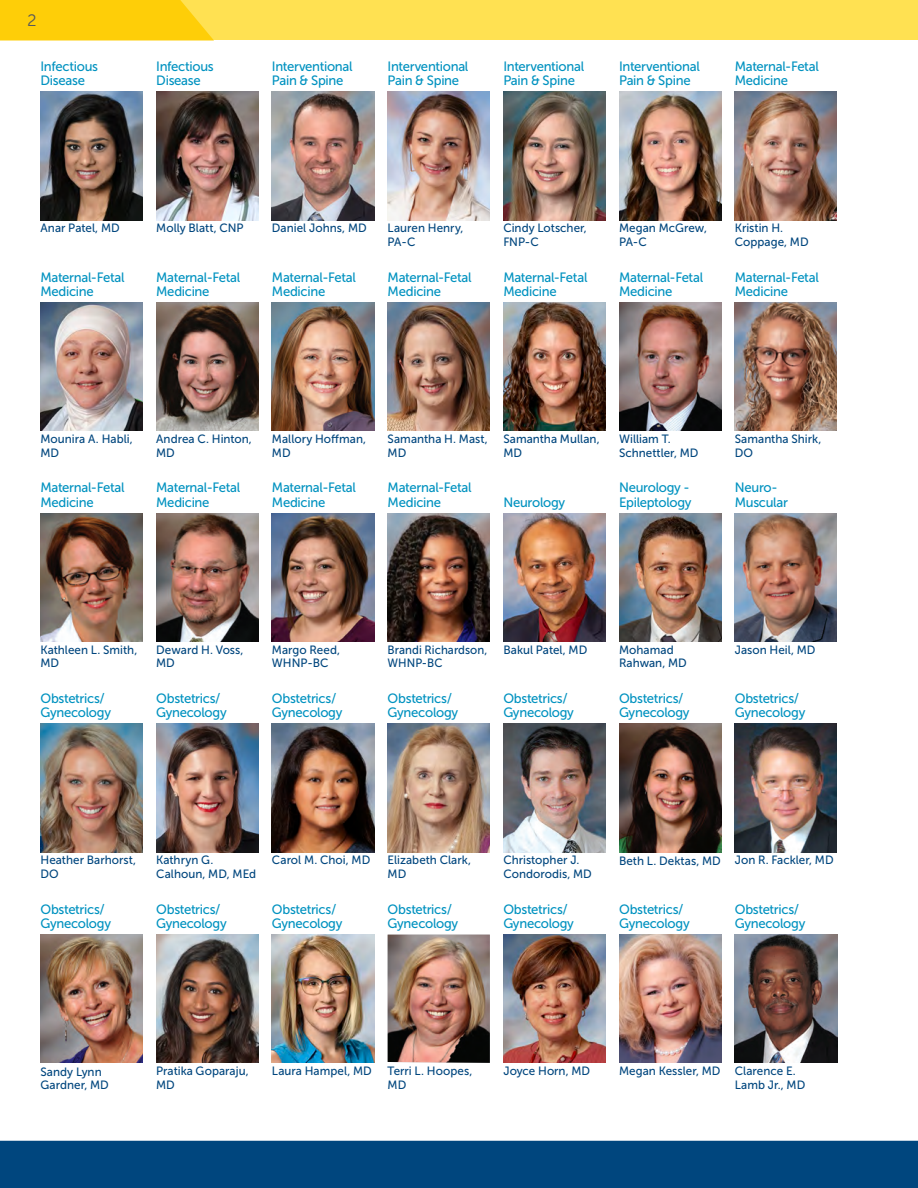
<style>
.page{position:relative;width:918px;height:1188px;background:#fff}
.page>*{position:absolute;margin:0;border:0;box-sizing:border-box;transform-origin:0 0}
.SPEC_PRIM_CARE_HEAD{font:16.5px "Museo Sans 300";color:#57585a}
.DOC-specialties{font:13.5px/14.2px "Museo Sans 500";letter-spacing:-.02em;color:#0092c0}
.CUTLINE-Name{font:12px/13.5px "Museo Sans 500";letter-spacing:.005em;color:#00467e}
.CUTLINE-Name-2{font:12px/13.5px "Museo Sans 500";letter-spacing:.005em;color:#00467e;scale:.95 1}
</style>
<div class="page">
<img style="left:503px;top:724px;width:103px;height:128px">
<img style="left:735px;top:724px;width:102px;height:128px">
<img style="left:40px;top:724px;width:103px;height:128px">
<img style="left:388px;top:724px;width:102px;height:128px">
<img style="left:272px;top:935px;width:102px;height:128px">
<img style="left:503px;top:935px;width:103px;height:128px">
<img style="left:619px;top:935px;width:102px;height:128px">
<img style="left:156px;top:92px;width:102px;height:128px">
<img style="left:735px;top:92px;width:102px;height:128px">
<img style="left:40px;top:303px;width:103px;height:128px">
<img style="left:156px;top:303px;width:102px;height:128px">
<img style="left:388px;top:303px;width:102px;height:128px">
<img style="left:503px;top:303px;width:103px;height:128px">
<img style="left:619px;top:303px;width:102px;height:128px">
<img style="left:735px;top:303px;width:102px;height:128px">
<img style="left:40px;top:513px;width:103px;height:129px">
<img style="left:156px;top:513px;width:102px;height:129px">
<img style="left:388px;top:513px;width:102px;height:129px">
<img style="left:272px;top:303px;width:102px;height:128px">
<img style="left:272px;top:513px;width:102px;height:129px">
<img style="left:619px;top:513px;width:102px;height:129px">
<img style="left:503px;top:513px;width:103px;height:129px">
<img style="left:735px;top:513px;width:102px;height:129px">
<img style="left:272px;top:724px;width:102px;height:128px">
<img style="left:619px;top:724px;width:102px;height:128px">
<img style="left:40px;top:935px;width:103px;height:128px">
<img style="left:388px;top:935px;width:102px;height:128px">
<img style="left:503px;top:92px;width:103px;height:128px">
<img style="left:272px;top:92px;width:102px;height:128px">
<img style="left:735px;top:935px;width:102px;height:128px">
<img style="left:156px;top:724px;width:102px;height:128px">
<img style="left:619px;top:92px;width:102px;height:128px">
<img style="left:156px;top:935px;width:102px;height:128px">
<img style="left:40px;top:92px;width:103px;height:128px">
<img style="left:388px;top:92px;width:102px;height:128px">
<div style="left:0;top:1141px;width:918px;height:47px;background:#00467e"></div>
<div style="left:0;top:0;width:918px;height:40px;background:#ffe152"></div>
<svg style="left:0;top:0;width:214px;height:40px;background:#fecf0d"></svg>
<p class="SPEC_PRIM_CARE_HEAD" style="left:27px;top:11px;width:11px">2</p>
<p class="DOC-specialties" style="left:40px;top:59px;width:59px">Infectious<br>Disease</p>
<p class="DOC-specialties" style="left:156px;top:59px;width:59px">Infectious<br>Disease</p>
<p class="DOC-specialties" style="left:735px;top:59px;width:86px">Maternal-Fetal<br>Medicine</p>
<p class="DOC-specialties" style="left:272px;top:59px;width:82px">Interventional<br>Pain &amp; Spine</p>
<p class="DOC-specialties" style="left:388px;top:59px;width:82px">Interventional<br>Pain &amp; Spine</p>
<p class="DOC-specialties" style="left:619px;top:59px;width:82px">Interventional<br>Pain &amp; Spine</p>
<p class="DOC-specialties" style="left:503px;top:59px;width:82px">Interventional<br>Pain &amp; Spine</p>
<p class="CUTLINE-Name" style="left:40px;top:222px;width:81px">Anar Patel, MD</p>
<p class="DOC-specialties" style="left:40px;top:270px;width:86px">Maternal-Fetal<br>Medicine</p>
<p class="CUTLINE-Name" style="left:156px;top:222px;width:89px">Molly Blatt, CNP</p>
<p class="DOC-specialties" style="left:156px;top:270px;width:86px">Maternal-Fetal<br>Medicine</p>
<p class="CUTLINE-Name" style="left:272px;top:222px;width:96px">Daniel Johns, MD</p>
<p class="DOC-specialties" style="left:272px;top:270px;width:86px">Maternal-Fetal<br>Medicine</p>
<p class="CUTLINE-Name" style="left:388px;top:222px;width:77px">Lauren Henry,<br>PA-C</p>
<p class="DOC-specialties" style="left:388px;top:270px;width:86px">Maternal-Fetal<br>Medicine</p>
<p class="CUTLINE-Name" style="left:503px;top:222px;width:85px">Cindy Lotscher,<br>FNP‑C</p>
<p class="DOC-specialties" style="left:503px;top:270px;width:86px">Maternal-Fetal<br>Medicine</p>
<p class="CUTLINE-Name" style="left:619px;top:222px;width:89px">Megan McGrew,<br>PA-C</p>
<p class="DOC-specialties" style="left:619px;top:270px;width:86px">Maternal-Fetal<br>Medicine</p>
<p class="CUTLINE-Name" style="left:735px;top:222px;width:75px">Kristin H.<br>Coppage, MD</p>
<p class="DOC-specialties" style="left:735px;top:270px;width:86px">Maternal-Fetal<br>Medicine</p>
<p class="CUTLINE-Name" style="left:40px;top:432px;width:94px">Mounira A. Habli,<br>MD</p>
<p class="DOC-specialties" style="left:40px;top:481px;width:86px">Maternal-Fetal<br>Medicine</p>
<p class="CUTLINE-Name" style="left:156px;top:432px;width:97px">Andrea C. Hinton,<br>MD</p>
<p class="DOC-specialties" style="left:156px;top:481px;width:86px">Maternal-Fetal<br>Medicine</p>
<p class="CUTLINE-Name" style="left:272px;top:432px;width:96px">Mallory Hoffman,<br>MD</p>
<p class="DOC-specialties" style="left:272px;top:481px;width:86px">Maternal-Fetal<br>Medicine</p>
<p class="CUTLINE-Name" style="left:388px;top:432px;width:102px">Samantha H. Mast,<br>MD</p>
<p class="DOC-specialties" style="left:388px;top:481px;width:86px">Maternal-Fetal<br>Medicine</p>
<p class="CUTLINE-Name" style="left:503px;top:432px;width:98px">Samantha Mullan,<br>MD</p>
<p class="DOC-specialties" style="left:503px;top:495px;width:63px">Neurology</p>
<p class="CUTLINE-Name" style="left:619px;top:432px;width:81px">William T.<br>Schnettler, MD</p>
<p class="DOC-specialties" style="left:619px;top:481px;width:74px">Neurology -<br>Epileptology</p>
<p class="CUTLINE-Name" style="left:735px;top:432px;width:88px">Samantha Shirk,<br>DO</p>
<p class="DOC-specialties" style="left:735px;top:481px;width:55px">Neuro-<br>Muscular</p>
<p class="CUTLINE-Name" style="left:40px;top:643px;width:98px">Kathleen L. Smith,<br>MD</p>
<p class="DOC-specialties" style="left:40px;top:691px;width:72px">Obstetrics/<br>Gynecology</p>
<p class="CUTLINE-Name" style="left:156px;top:643px;width:89px">Deward H. Voss,<br>MD</p>
<p class="DOC-specialties" style="left:156px;top:691px;width:72px">Obstetrics/<br>Gynecology</p>
<p class="CUTLINE-Name" style="left:272px;top:643px;width:70px">Margo Reed,<br>WHNP-BC</p>
<p class="DOC-specialties" style="left:272px;top:691px;width:72px">Obstetrics/<br>Gynecology</p>
<p class="CUTLINE-Name-2" style="left:388px;top:643px;width:106px">Brandi Richardson,<br>WHNP‑BC</p>
<p class="DOC-specialties" style="left:388px;top:691px;width:72px">Obstetrics/<br>Gynecology</p>
<p class="CUTLINE-Name" style="left:503px;top:643px;width:85px">Bakul Patel, MD</p>
<p class="DOC-specialties" style="left:503px;top:691px;width:72px">Obstetrics/<br>Gynecology</p>
<p class="CUTLINE-Name" style="left:619px;top:643px;width:69px">Mohamad<br>Rahwan, MD</p>
<p class="DOC-specialties" style="left:619px;top:691px;width:72px">Obstetrics/<br>Gynecology</p>
<p class="CUTLINE-Name" style="left:735px;top:643px;width:82px">Jason Heil, MD</p>
<p class="DOC-specialties" style="left:735px;top:691px;width:72px">Obstetrics/<br>Gynecology</p>
<p class="CUTLINE-Name" style="left:156px;top:854px;width:101px">Kathryn G.<br>Calhoun, MD, MEd</p>
<p class="CUTLINE-Name" style="left:272px;top:854px;width:100px">Carol M. Choi, MD</p>
<p class="CUTLINE-Name" style="left:388px;top:854px;width:85px">Elizabeth Clark,<br>MD</p>
<p class="CUTLINE-Name" style="left:503px;top:854px;width:90px">Christopher J.<br>Condorodis, MD</p>
<p class="CUTLINE-Name" style="left:40px;top:854px;width:97px">Heather Barhorst,</p>
<p class="CUTLINE-Name" style="left:735px;top:854px;width:100px">Jon R. Fackler, MD</p>
<p class="CUTLINE-Name" style="left:40px;top:867px;width:20px">DO</p>
<p class="CUTLINE-Name" style="left:619px;top:854px;width:103px">Beth L. Dektas, MD</p>
<p class="DOC-specialties" style="left:40px;top:902px;width:72px">Obstetrics/<br>Gynecology</p>
<p class="DOC-specialties" style="left:156px;top:902px;width:72px">Obstetrics/<br>Gynecology</p>
<p class="DOC-specialties" style="left:272px;top:902px;width:72px">Obstetrics/<br>Gynecology</p>
<p class="DOC-specialties" style="left:388px;top:902px;width:72px">Obstetrics/<br>Gynecology</p>
<p class="DOC-specialties" style="left:503px;top:902px;width:72px">Obstetrics/<br>Gynecology</p>
<p class="DOC-specialties" style="left:619px;top:902px;width:72px">Obstetrics/<br>Gynecology</p>
<p class="DOC-specialties" style="left:735px;top:902px;width:72px">Obstetrics/<br>Gynecology</p>
<p class="CUTLINE-Name" style="left:40px;top:1065px;width:70px">Sandy Lynn<br>Gardner, MD</p>
<p class="CUTLINE-Name" style="left:156px;top:1064px;width:94px">Pratika Goparaju,<br>MD</p>
<p class="CUTLINE-Name" style="left:272px;top:1064px;width:101px">Laura Hampel, MD</p>
<p class="CUTLINE-Name" style="left:388px;top:1064px;width:86px">Terri L. Hoopes,<br>MD</p>
<p class="CUTLINE-Name" style="left:503px;top:1064px;width:88px">Joyce Horn, MD</p>
<p class="CUTLINE-Name" style="left:619px;top:1064px;width:103px">Megan Kessler, MD</p>
<p class="CUTLINE-Name" style="left:735px;top:1064px;width:72px">Clarence E.<br>Lamb Jr., MD</p>
</div>
